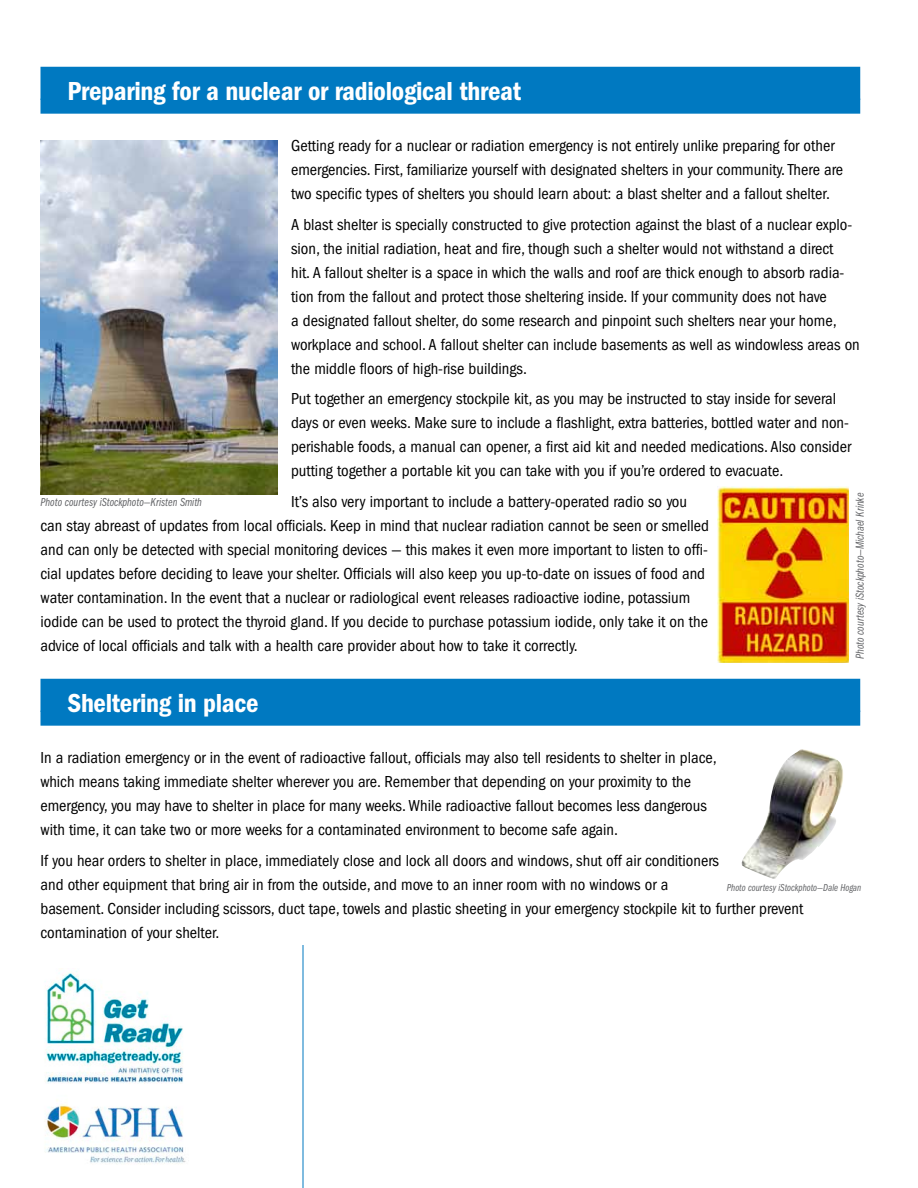
<style>
.page{position:relative;width:918px;height:1188px;background:#fff}
.page>*{position:absolute;margin:0;border:0;box-sizing:border-box;transform-origin:0 0}
.t1{font:600 condensed 27px "Franklin Gothic";letter-spacing:-.01em;color:#fff}
.t2{font:condensed 16.5px/24px "Franklin Gothic";color:#000}
.t3{font:12px "Franklin Gothic Book Cmpr Ital";color:#656669}
.t4{font:10.5px "Franklin Gothic Book Cmpr Ital";color:#656669}
</style>
<div class="page">
<hr style="left:303px;top:945px;width:1px;height:243px;background:#0079c1">
<div style="left:40px;top:67px;width:820px;height:33px;background:#0079c1"></div>
<div style="left:40px;top:99px;width:820px;height:15px;background:#0079c1"></div>
<img style="left:40px;top:140px;width:238px;height:354px">
<img style="left:718px;top:487px;width:131px;height:175px">
<div style="left:40px;top:679px;width:820px;height:33px;background:#0079c1"></div>
<div style="left:40px;top:711px;width:820px;height:15px;background:#0079c1"></div>
<img style="left:741px;top:749px;width:102px;height:130px">
<img style="left:45px;top:971px;width:141px;height:193px">
<h1 class="t1" style="left:68px;top:75px;width:455px">Preparing for a nuclear or radiological threat</h1>
<p class="t2" style="left:291px;top:133px;width:554px">Getting ready for a nuclear or radiation emergency is not entirely unlike preparing for other emergencies. First, familiarize yourself with designated shelters in your community. There are two specific types of shelters you should learn about: a blast shelter and a fallout shelter.</p>
<p class="t2" style="left:291px;top:212px;width:570px">A blast shelter is specially constructed to give protection against the blast of a nuclear explo&shy;sion, the initial radiation, heat and fire, though such a shelter would not withstand a direct<br>hit. A fallout shelter is a space in which the walls and roof are thick enough to absorb radia&shy;tion from the fallout and protect those sheltering inside. If your community does not have<br>a designated fallout shelter, do some research and pinpoint such shelters near your home, workplace and school. A fallout shelter can include basements as well as windowless areas on the middle floors of high-rise buildings.</p>
<p class="t2" style="left:291px;top:387px;width:562px">Put together an emergency stockpile kit, as you may be instructed to stay inside for several days or even weeks. Make sure to include a flashlight, extra batteries, bottled water and non&shy;perishable foods, a manual can opener, a first aid kit and needed medications. Also consider putting together a portable kit you can take with you if you’re ordered to evacuate.</p>
<p class="t2" style="left:40px;top:490px;width:670px;text-indent:251px">It’s also very important to include a battery-operated radio so you can stay abreast of updates from local officials. Keep in mind that nuclear radiation cannot be seen or smelled and can only be detected with special monitoring devices — this makes it even more important to listen to offi&shy;cial updates before deciding to leave your shelter. Officials will also keep you up-to-date on issues of food and water contamination. In the event that a nuclear or radiological event releases radioactive iodine, potassium iodide can be used to protect the thyroid gland. If you decide to purchase potassium iodide, only take it on the advice of local officials and talk with a health care provider about how to take it correctly.</p>
<p class="t3" style="left:853px;top:659px;width:168px;rotate:-90deg">Photo courtesy iStockphoto—Michael Krinke</p>
<h1 class="t1" style="left:68px;top:687px;width:193px">Sheltering in place</h1>
<p class="t2" style="left:40px;top:745px;width:678px">In a radiation emergency or in the event of radioactive fallout, officials may also tell residents to shelter in place, which means taking immediate shelter wherever you are. Remember that depending on your proximity to the emergency, you may have to shelter in place for many weeks. While radioactive fallout becomes less dangerous with time, it can take two or more weeks for a contaminated environment to become safe again.</p>
<p class="t2" style="left:40px;top:848px;width:764px">If you hear orders to shelter in place, immediately close and lock all doors and windows, shut off air conditioners<br>and other equipment that bring air in from the outside, and move to an inner room with no windows or a<br>basement. Consider including scissors, duct tape, towels and plastic sheeting in your emergency stockpile kit to further prevent contamination of your shelter.</p>
<p class="t3" style="left:40px;top:496px;width:163px">Photo courtesy iStockphoto—Kristen Smith</p>
<p class="t4" style="left:727px;top:881px;width:136px">Photo courtesy iStockphoto—Dale Hogan</p>
</div>
